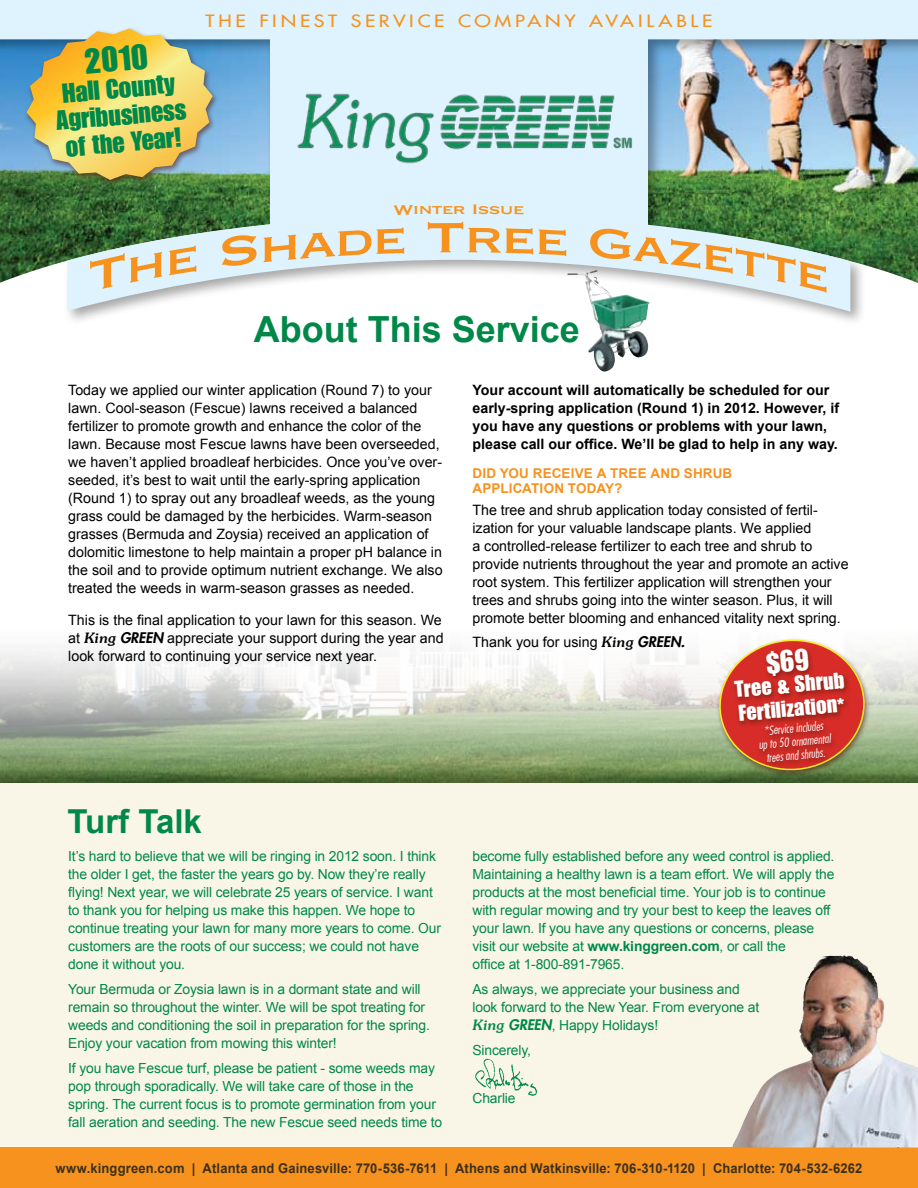
<style>
.page{position:relative;width:918px;height:1188px;background:#fff}
.page>*{position:absolute;margin:0;border:0;box-sizing:border-box;transform-origin:0 0}
.t1{font:55.5px "Copperplate Gothic Std 31 BC";color:#f7921e;scale:1.2 1}
.t2{font:700 36px "Arial";color:#008849}
.t3{font:34.8px "Impact LT Std";color:#008849}
.t4{font:700 33px "Arial";letter-spacing:-.035em;color:#008849}
.t5{font:27px/27px "Impact LT Std";color:#008849;text-align:center}
.t6{font:22.5px/24px "Impact LT Std";color:#fff}
.t7{font:18px "Copperplate Gothic Std 31 BC";color:#f7921e;scale:1.2 1}
.t8{font:500 16.5px "Futura Std";letter-spacing:.19em;color:#f7921e;scale:1.2 1}
.t9{font:14.25px/18px "Arial";color:#000}
.t10{font:700 14.25px/18px "Arial";color:#000}
.t11{font:13.8px/18px "Arial";letter-spacing:-.01em;color:#008849}
.t12{font:700 13.5px "Arial";letter-spacing:.01em;color:#3c301b;scale:.96 1}
.t13{font:700 13.5px "Arial";letter-spacing:.015em;color:#f7921e}
.t14{font:italic 300 condensed 12px/13.5px "Futura Std";color:#fff;text-align:center}
.s1{font-family:"Souvenir Std";font-weight:500;font-style:italic}
.s2{font-family:"Futura Std";font-weight:800;font-style:italic}
.s3{font-size:16.5px}
.s4{font-weight:700}
.s5{font-family:"Souvenir Std";font-weight:500;font-style:italic;font-size:14.25px}
.s6{font-family:"Futura Std";font-weight:800;font-style:italic;font-size:14.25px}
</style>
<div class="page">
<img style="left:0;top:651px;width:918px;height:115px">
<img style="left:588px;top:326px;width:18px;height:46px">
<div style="left:0;top:766px;width:918px;height:414px;background:#000;opacity:.35"></div>
<div style="left:0;top:783px;width:918px;height:393px;background:#faf6e7"></div>
<div style="left:0;top:0;width:918px;height:326px;background:#000;opacity:.35"></div>
<img style="left:0;top:0;width:918px;height:312px">
<img style="left:291px;top:88px;width:346px;height:82px">
<div style="left:0;top:1148px;width:918px;height:40px;background:#f7921e"></div>
<div style="left:23px;top:26px;width:196px;height:161px;background:#531c0d;opacity:.6"></div>
<svg style="left:27px;top:28px;width:186px;height:152px;background:#d6c775"></svg>
<img style="left:733px;top:955px;width:185px;height:193px">
<img style="left:475px;top:1058px;width:63px;height:38px">
<div style="left:716px;top:637px;width:155px;height:141px;background:#531c0d;opacity:.6"></div>
<div style="left:90px;top:252px;width:72px;height:40px;background:#def3fd"></div>
<svg style="left:169px;top:245px;width:27px;height:31px"></svg>
<svg style="left:222px;top:233px;width:35px;height:35px"></svg>
<div style="left:264px;top:228px;width:140px;height:34px;background:#def3fd"></div>
<div style="left:468px;top:227px;width:65px;height:27px;background:#def3fd"></div>
<svg style="left:539px;top:229px;width:27px;height:27px"></svg>
<svg style="left:590px;top:227px;width:236px;height:66px;background:#cadfdf"></svg>
<svg style="left:394px;top:205px;width:48px;height:10px"></svg>
<svg style="left:515px;top:206px;width:8px;height:9px"></svg>
<svg style="left:717px;top:637px;width:150px;height:136px;background:#c35947"></svg>
<h3 class="t3" style="left:83px;top:41px;width:65px;rotate:-5deg">2010</h3>
<h3 class="t5" style="left:52px;top:80px;width:132px;rotate:-5deg">Hall County<br>Agribusiness of the Year!</h3>
<p class="t8" style="left:206px;top:11px;width:424px">THE FINEST SERVICE COMPANY AVAILABLE</p>
<h3 class="t7" style="left:442px;top:200px;width:22px">er</h3>
<h3 class="t7" style="left:472px;top:200px;width:37px;rotate:1deg">Issu</h3>
<h1 class="t1" style="left:425px;top:210px;width:35px">T</h1>
<h2 class="t2" style="left:254px;top:306px;width:328px">About This Service</h2>
<p class="t9" style="left:68px;top:382px;width:376px">Today we applied our winter application (Round 7) to your lawn. Cool-season (Fescue) lawns received a balanced fertilizer to promote growth and enhance the color of the lawn. Because most Fescue lawns have been overseeded, we haven’t applied broadleaf herbicides. Once you’ve over&shy;seeded, it’s best to wait until the early-spring application (Round 1) to spray out any broadleaf weeds, as the young grass could be damaged by the herbicides. Warm-season grasses (Bermuda and Zoysia) received an application of dolomitic limestone to help maintain a proper pH balance in the soil and to provide optimum nutrient exchange. We also treated the weeds in warm-season grasses as needed.</p>
<p class="t9" style="left:68px;top:611px;width:377px">This is the final application to your lawn for this season. We at <span class="s1">King</span> <span class="s2">GREEN</span> appreciate your support during the year and look forward to continuing your service next year.</p>
<h3 class="t4" style="left:68px;top:799px;width:136px">Turf Talk</h3>
<p class="t11" style="left:68px;top:847px;width:374px">It’s hard to believe that we will be ringing in 2012 soon. I think the older I get, the faster the years go by. Now they’re really flying! Next year, we will celebrate 25 years of service. I want to thank you for helping us make this happen. We hope to continue treating your lawn for many more years to come. Our customers are the roots of our success; we could not have done it without you.</p>
<p class="t11" style="left:68px;top:980px;width:363px">Your Bermuda or Zoysia lawn is in a dormant state and will remain so throughout the winter. We will be spot treating for weeds and conditioning the soil in preparation for the spring.<br>Enjoy your vacation from mowing this winter!</p>
<p class="t11" style="left:68px;top:1059px;width:376px">If you have Fescue turf, please be patient - some weeds may pop through sporadically. We will take care of those in the spring. The current focus is to promote germination from your fall aeration and seeding. The new Fescue seed needs time to</p>
<p class="t10" style="left:472px;top:382px;width:368px">Your account will automatically be scheduled for our early-spring application (Round 1) in 2012. However, if you have any questions or problems with your lawn, please call our office. We’ll be glad to help in any way.</p>
<p class="t13" style="left:472px;top:464px;width:222px">Did you receive a tree and shr</p>
<p class="t13" style="left:713px;top:464px;width:21px">ub</p>
<p class="t13" style="left:472px;top:479px;width:125px">application today</p>
<p class="t13" style="left:614px;top:479px;width:10px">?</p>
<p class="t9" style="left:472px;top:502px;width:378px">The tree and shrub application today consisted of fertil&shy;ization for your valuable landscape plants. We applied<br>a controlled-release fertilizer to each tree and shrub to provide nutrients throughout the year and promote an active root system. This fertilizer application will strengthen your trees and shrubs going into the winter season. Plus, it will promote better blooming and enhanced vitality next spring.</p>
<p class="t9" style="left:472px;top:634px;width:214px">Thank you for using <span class="s1">King</span> <span class="s2">GREEN.</span></p>
<h3 class="t6" style="left:734px;top:677px;width:111px;rotate:-5deg">Tree &amp; Shrub<br>Fertilization<span class="s3">*</span></h3>
<p class="t14" style="left:757px;top:725px;width:74px;rotate:-5deg">*Service includes<br>up to 50 ornamental trees and shrubs.</p>
<p class="t11" style="left:472px;top:847px;width:363px">become fully established before any weed control is applied.<br>Maintaining a healthy lawn is a team effort. We will apply the products at the most beneficial time. Your job is to continue with regular mowing and try your best to keep the leaves off your lawn. If you have any questions or concerns, please visit our website at <span class="s4">www.kinggreen.com</span>, or call the<br>office at 1-800-891-7965.</p>
<p class="t11" style="left:472px;top:980px;width:288px">As always, we appreciate your business and look forward to the New Year. From everyone at<br><span class="s5">King</span> <span class="s6">GREEN</span>, Happy Holidays!</p>
<p class="t11" style="left:473px;top:1041px;width:60px">Sincerely,</p>
<p class="t11" style="left:473px;top:1089px;width:45px">Charlie</p>
<p class="t12" style="left:56px;top:1160px;width:842px">www.kinggreen.com | Atlanta and Gainesville: 770-536-7611 | Athens and Watkinsville: 706-310-1120 | Charlotte: 704-532-6262</p>
</div>
